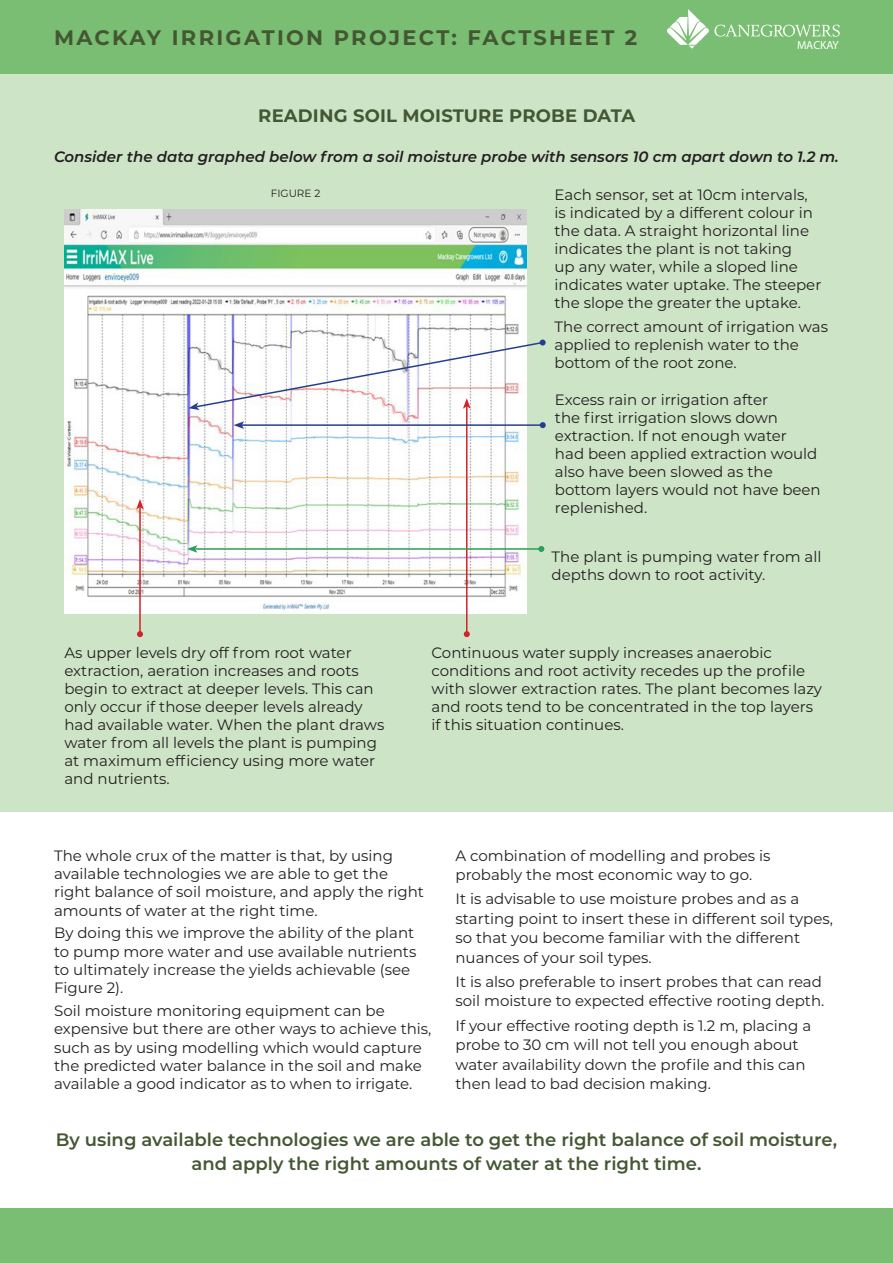
<style>
.page{position:relative;width:893px;height:1263px;background:#fff}
.page>*{position:absolute;margin:0;border:0;box-sizing:border-box;transform-origin:0 0}
.Header_Brown{font:700 21px "Montserrat";letter-spacing:.11em;color:#445733}
.Factbox_2{font:600 18px/24px "Montserrat";color:#445733;text-align:center}
.P2_headers{font:700 18px "Montserrat";letter-spacing:.01em;color:#445733}
.body_text{font:15px/18px "Montserrat";color:#231f20}
.body_text-2{font:italic 600 15px "Montserrat";color:#231f20}
.t1{font:11.7px "Myriad Pro";letter-spacing:-.005em;color:#fff}
.Paragraph_Style_2{font:10.5px "Montserrat";color:#231f20}
</style>
<div class="page">
<div style="left:0;top:74px;width:893px;height:738px;background:#cde4c7"></div>
<div style="left:0;top:0;width:893px;height:74px;background:#79be72"></div>
<div style="left:0;top:1209px;width:893px;height:54px;background:#79be72"></div>
<svg style="left:667px;top:9px;width:173px;height:40px"></svg>
<img style="left:64px;top:210px;width:463px;height:403px">
<hr style="left:139px;top:507px;width:2px;height:127px;background:#d1232a">
<svg style="left:136px;top:499px;width:8px;height:10px"></svg>
<svg style="left:137px;top:631px;width:6px;height:6px"></svg>
<hr style="left:466px;top:406px;width:1px;height:228px;background:#d1232a">
<svg style="left:464px;top:631px;width:6px;height:6px"></svg>
<svg style="left:539px;top:339px;width:7px;height:7px"></svg>
<svg style="left:188px;top:341px;width:356px;height:69px"></svg>
<hr style="left:242px;top:424px;width:301px;height:2px;background:#253f8e">
<svg style="left:540px;top:422px;width:6px;height:6px"></svg>
<svg style="left:234px;top:421px;width:10px;height:8px"></svg>
<hr style="left:195px;top:548px;width:346px;height:2px;background:#2b9e59">
<svg style="left:538px;top:546px;width:6px;height:6px"></svg>
<svg style="left:187px;top:545px;width:10px;height:8px"></svg>
<p class="Header_Brown" style="left:54px;top:23px;width:585px">MACKAY IRRIGATION PROJECT: FACTSHEET 2</p>
<p class="t1" style="left:797px;top:38px;width:43px">MACKAY</p>
<p class="P2_headers" style="left:258px;top:102px;width:379px">READING SOIL MOISTURE PROBE DATA</p>
<p class="body_text-2" style="left:54px;top:146px;width:786px">Consider the data graphed below from a soil moisture probe with sensors 10 cm apart down to 1.2 m.</p>
<p class="Paragraph_Style_2" style="left:271px;top:186px;width:51px">FIGURE 2</p>
<p class="body_text" style="left:555px;top:185px;width:268px">Each sensor, set at 10cm intervals, is indicated by a different colour in the data. A straight horizontal line indicates the plant is not taking<br>up any water, while a sloped line indicates water uptake. The steeper the slope the greater the uptake.</p>
<p class="body_text" style="left:555px;top:317px;width:275px">The correct amount of irrigation was applied to replenish water to the bottom of the root zone.</p>
<p class="body_text" style="left:555px;top:390px;width:267px">Excess rain or irrigation after<br>the first irrigation slows down extraction. If not enough water<br>had been applied extraction would also have been slowed as the bottom layers would not have been replenished.</p>
<p class="body_text" style="left:552px;top:547px;width:271px">The plant is pumping water from all depths down to root activity.</p>
<p class="body_text" style="left:64px;top:643px;width:321px">As upper levels dry off from root water extraction, aeration increases and roots begin to extract at deeper levels. This can only occur if those deeper levels already had available water. When the plant draws water from all levels the plant is pumping at maximum efficiency using more water and nutrients.</p>
<p class="body_text" style="left:431px;top:643px;width:392px">Continuous water supply increases anaerobic conditions and root activity recedes up the profile with slower extraction rates. The plant becomes lazy and roots tend to be concentrated in the top layers if this situation continues.</p>
<p class="body_text" style="left:54px;top:846px;width:371px">The whole crux of the matter is that, by using available technologies we are able to get the right balance of soil moisture, and apply the right amounts of water at the right time.</p>
<p class="body_text" style="left:54px;top:923px;width:364px">By doing this we improve the ability of the plant to pump more water and use available nutrients to ultimately increase the yields achievable (see Figure 2).</p>
<p class="body_text" style="left:54px;top:1001px;width:379px">Soil moisture monitoring equipment can be expensive but there are other ways to achieve this, such as by using modelling which would capture the predicted water balance in the soil and make available a good indicator as to when to irrigate.</p>
<p class="body_text" style="left:455px;top:845px;width:317px;line-height:19.5px">A combination of modelling and probes is probably the most economic way to go.</p>
<p class="body_text" style="left:455px;top:889px;width:379px;line-height:19.5px">It is advisable to use moisture probes and as a starting point to insert these in different soil types, so that you become familiar with the different nuances of your soil types.</p>
<p class="body_text" style="left:455px;top:971px;width:370px;line-height:19.5px">It is also preferable to insert probes that can read soil moisture to expected effective rooting depth.</p>
<p class="body_text" style="left:455px;top:1015px;width:357px;line-height:19.5px">If your effective rooting depth is 1.2 m, placing a probe to 30 cm will not tell you enough about water availability down the profile and this can then lead to bad decision making.</p>
<p class="Factbox_2" style="left:56px;top:1126px;width:783px">By using available technologies we are able to get the right balance of soil moisture, and apply the right amounts of water at the right time.</p>
</div>
